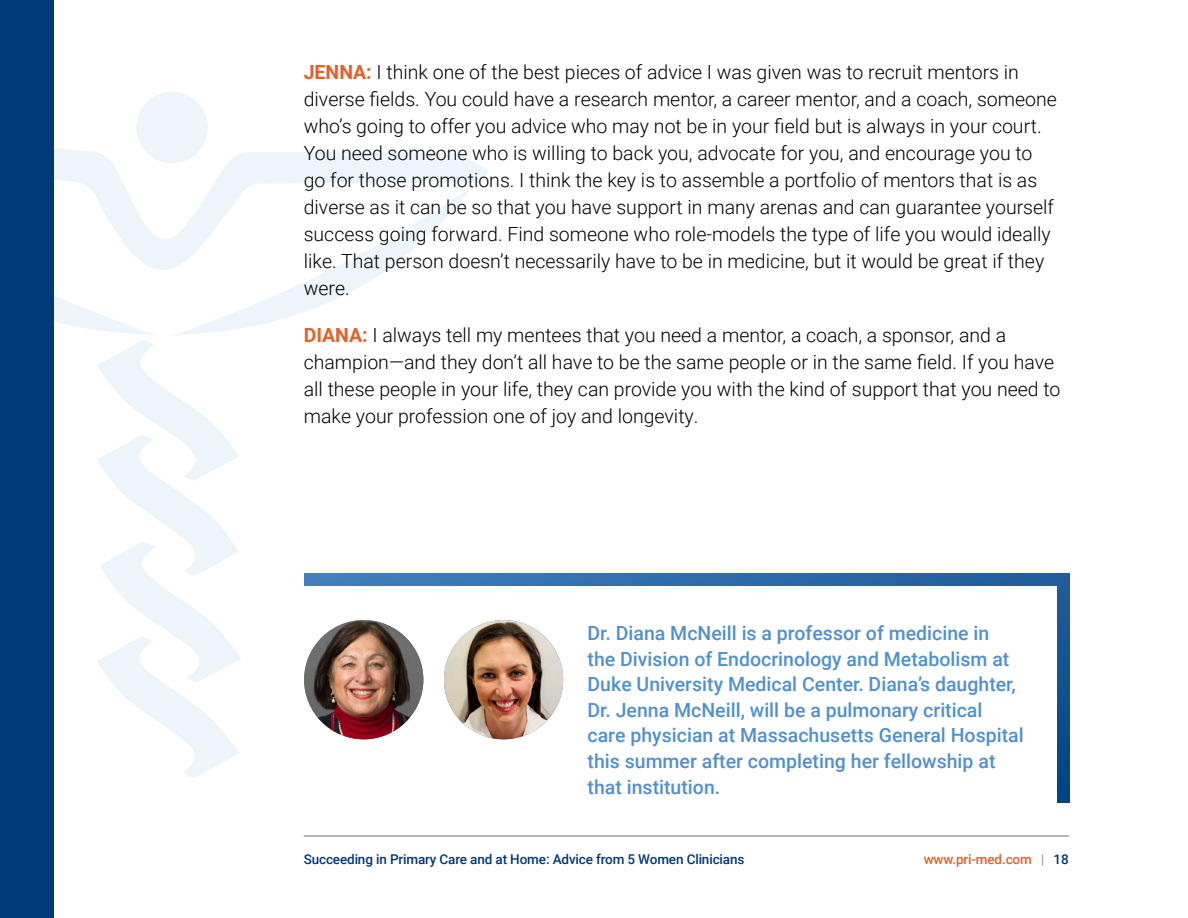
<style>
.page{position:relative;width:1188px;height:918px;background:#fff}
.page>*{position:absolute;margin:0;border:0;box-sizing:border-box;transform-origin:0 0}
.t1{font:300 19.5px/27px "Roboto";color:#000}
.t2{font:500 19.5px/25.5px "Roboto";color:#5091cd}
.t3{font:500 13.5px "Roboto";letter-spacing:-.01em;color:#003878}
.t4{font:500 13.5px "Roboto";letter-spacing:-.01em;color:#e5602b}
.s1{font-weight:700;color:#e5602b}
.s2{font-weight:300;color:#6a6c70}
.s3{color:#003878}
</style>
<div class="page">
<div style="left:136px;top:92px;width:72px;height:71px;background:#edf4fa;border-radius:50%"></div>
<svg style="left:54px;top:149px;width:434px;height:37px;fill:#edf4fa"></svg>
<svg style="left:242px;top:186px;width:229px;height:142px"></svg>
<svg style="left:54px;top:186px;width:188px;height:591px"></svg>
<div style="left:0;top:0;width:54px;height:918px;background:#003878"></div>
<hr style="left:304px;top:836px;width:765px;height:1px;background:#6a6c70">
<svg style="left:304px;top:574px;width:765px;height:228px;background:#3a72ab"></svg>
<div style="left:297px;top:587px;width:759px;height:226px;background:#fff"></div>
<img style="left:304px;top:620px;width:119px;height:119px">
<img style="left:444px;top:620px;width:119px;height:119px;border-radius:60px">
<p class="t1" style="left:304px;top:58px;width:755px"><span class="s1">JENNA:</span> I think one of the best pieces of advice I was given was to recruit mentors in diverse fields. You could have a research mentor, a career mentor, and a coach, someone who’s going to offer you advice who may not be in your field but is always in your court.<br>You need someone who is willing to back you, advocate for you, and encourage you to go for those promotions. I think the key is to assemble a portfolio of mentors that is as diverse as it can be so that you have support in many arenas and can guarantee yourself success going forward. Find someone who role-models the type of life you would ideally like. That person doesn’t necessarily have to be in medicine, but it would be great if they were.</p>
<p class="t1" style="left:304px;top:321px;width:758px"><span class="s1">DIANA:</span> I always tell my mentees that you need a mentor, a coach, a sponsor, and a champion—and they don’t all have to be the same people or in the same field. If you have all these people in your life, they can provide you with the kind of support that you need to make your profession one of joy and longevity.</p>
<p class="t2" style="left:588px;top:620px;width:438px">Dr. Diana McNeill is a professor of medicine in<br>the Division of Endocrinology and Metabolism at Duke University Medical Center. Diana’s daughter, Dr. Jenna McNeill, will be a pulmonary critical care physician at Massachusetts General Hospital this summer after completing her fellowship at that institution.</p>
<p class="t3" style="left:304px;top:850px;width:442px">Succeeding in Primary Care and at Home: Advice from 5 Women Clinicians</p>
<p class="t4" style="left:924px;top:850px;width:147px">www.pri-med.com <span class="s2">|</span> <span class="s3">18</span></p>
</div>
